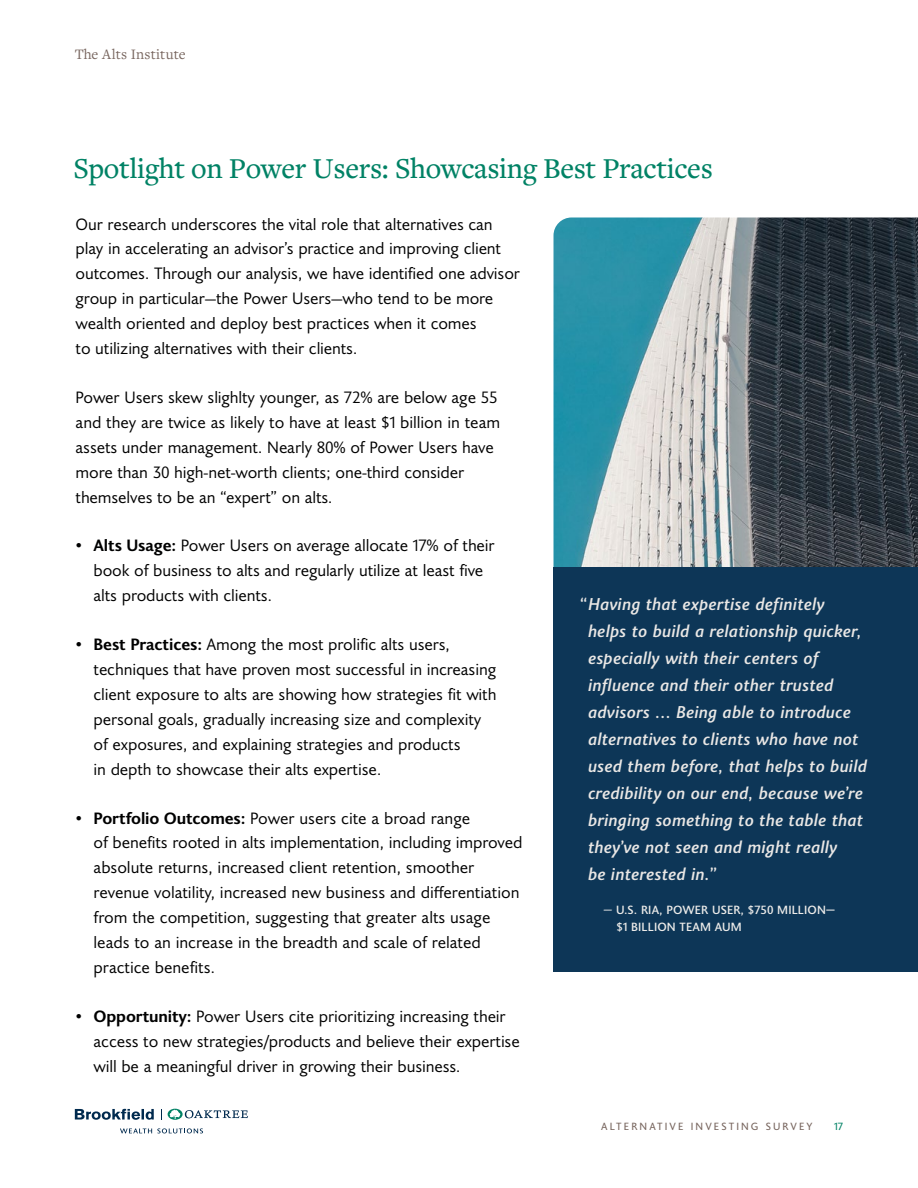
<style>
.page{position:relative;width:918px;height:1188px;background:#fff}
.page>*{position:absolute;margin:0;border:0;box-sizing:border-box;transform-origin:0 0}
.t1{font:500 30px "Freight Text Pro";letter-spacing:-.01em;color:#008265}
.t2{font:italic 500 17.25px/27px "Joanna Sans Nova";letter-spacing:.01em;color:#e9e7e5}
.t3{font:16.5px/24.9px "Joanna Sans Nova";letter-spacing:-.01em;color:#000101}
.t4{font:15px "Freight Text Pro";letter-spacing:.01em;color:#78665f}
.t5{font:500 12px/16.5px "Joanna Sans Nova";letter-spacing:.01em;color:#ecebe9}
.t6{font:10.5px "Joanna Sans Nova";letter-spacing:.2em;color:#78665f}
.t7{font:10.5px "Joanna Sans Nova";color:#008265}
.s1{font-weight:700}
.s2{font-weight:400;font-style:italic}
</style>
<div class="page">
<img style="left:554px;top:218px;width:364px;height:349px">
<div style="left:554px;top:567px;width:364px;height:405px;background:#0d3657"></div>
<svg style="left:75px;top:1109px;width:79px;height:11px"></svg>
<svg style="left:168px;top:1109px;width:80px;height:11px"></svg>
<svg style="left:120px;top:1128px;width:83px;height:5px"></svg>
<p class="t4" style="left:75px;top:45px;width:112px">The Alts Institute</p>
<h1 class="t1" style="left:73px;top:149px;width:641px">Spotlight on Power Users: Showcasing Best Practices</h1>
<p class="t3" style="left:76px;top:211px;width:446px">Our research underscores the vital role that alternatives can play in accelerating an advisor’s practice and improving client outcomes. Through our analysis, we have identified one advisor group in particular—the Power Users—who tend to be more wealth oriented and deploy best practices when it comes<br>to utilizing alternatives with their clients.</p>
<p class="t3" style="left:76px;top:384px;width:426px">Power Users skew slighlty younger, as 72% are below age 55 and they are twice as likely to have at least $1 billion in team assets under management. Nearly 80% of Power Users have more than 30 high-net-worth clients; one-third consider themselves to be an “expert” on alts.</p>
<p class="t3" style="left:94px;top:533px;width:403px;text-indent:-18px">• <span class="s1">Alts Usage:</span> Power Users on average allocate 17% of their book of business to alts and regularly utilize at least five alts products with clients.</p>
<p class="t3" style="left:94px;top:631px;width:404px;text-indent:-18px">• <span class="s1">Best Practices:</span> Among the most prolific alts users, techniques that have proven most successful in increasing client exposure to alts are showing how strategies fit with personal goals, gradually increasing size and complexity of exposures, and explaining strategies and products<br>in depth to showcase their alts expertise.</p>
<p class="t3" style="left:94px;top:805px;width:430px;text-indent:-18px">• <span class="s1">Portfolio Outcomes:</span> Power users cite a broad range<br>of benefits rooted in alts implementation, including improved absolute returns, increased client retention, smoother revenue volatility, increased new business and differentiation from the competition, suggesting that greater alts usage leads to an increase in the breadth and scale of related practice benefits.</p>
<p class="t3" style="left:94px;top:1003px;width:428px;text-indent:-18px">• <span class="s1">Opportunity:</span> Power Users cite prioritizing increasing their access to new strategies/products and believe their expertise will be a meaningful driver in growing their business.</p>
<p class="t2" style="left:588px;top:589px;width:281px;text-indent:-9px">“Having that expertise definitely helps to build a relationship quicker, especially with their centers of influence and their other trusted advisors … Being able to introduce alternatives to clients who have not used them before, that helps to build credibility on our end, because we’re bringing something to the table that they’ve not seen and might really<br>be interested in.”</p>
<p class="t5" style="left:616px;top:901px;width:220px;text-indent:-13px"><span class="s2">—</span> U.S. RIA, POWER USER, $750 MILLION— $1 BILLION TEAM AUM</p>
<p class="t6" style="left:601px;top:1118px;width:213px">ALTERNATIVE INVESTING SURVEY</p>
<p class="t7" style="left:834px;top:1119px;width:11px">17</p>
</div>
